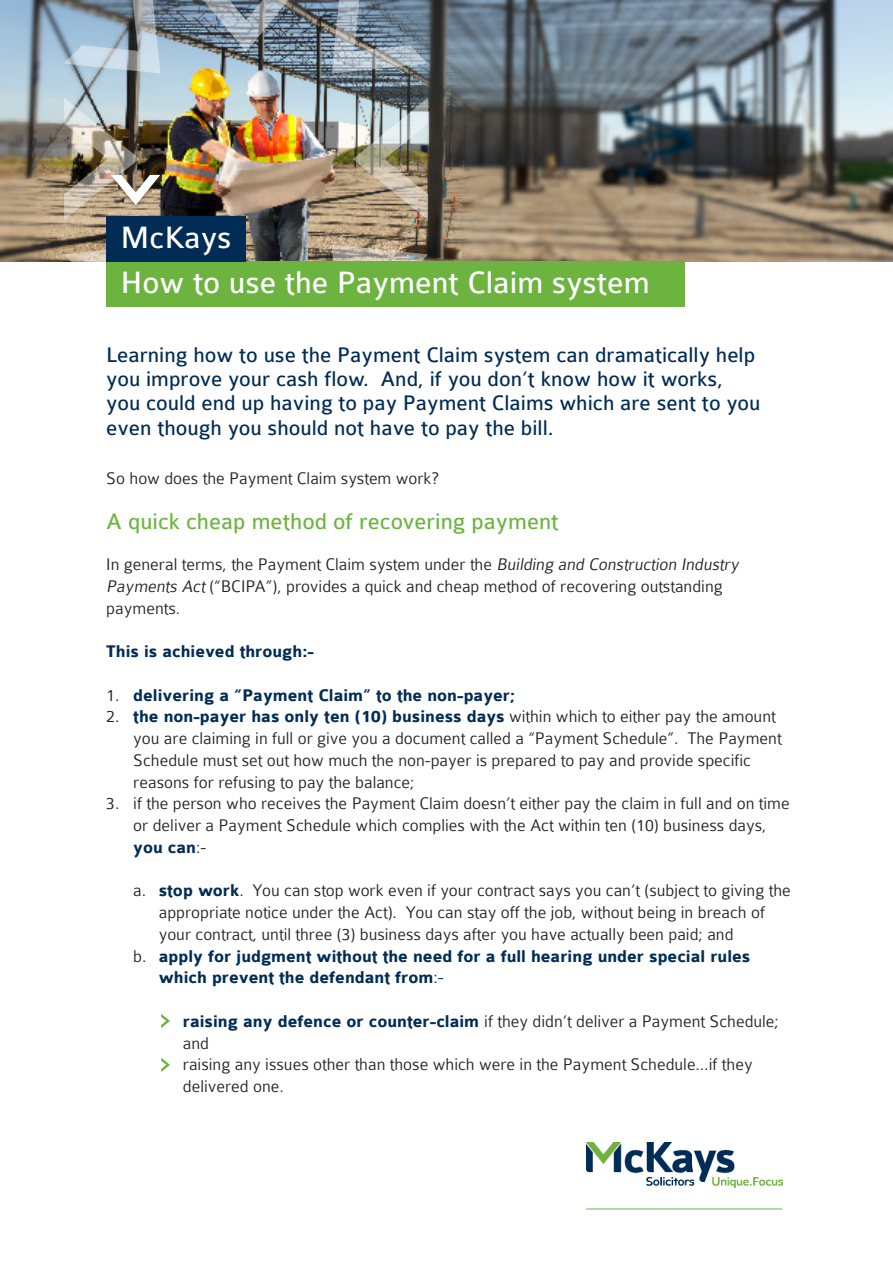
<style>
.page{position:relative;width:893px;height:1263px;background:#fff}
.page>*{position:absolute;margin:0;border:0;box-sizing:border-box;transform-origin:0 0}
.t1{font:33px "Colaborate";color:#fff}
.Heading{font:24px "Colaborate";color:#6cb43f}
.Heading-2{font:22.5px/24.5px "Colaborate";color:#002c55}
.Heading-3{font:300 18px/21.8px "Colaborate";color:#231f20}
.Heading-4{font:700 18px/21.8px "Colaborate";color:#002c55}
.s1{font-style:italic}
.s2{font-weight:300;color:#231f20}
.s3{font-weight:700;color:#002c55}
.s4{font-weight:300}
</style>
<div class="page">
<img style="left:0;top:0;width:893px;height:262px">
<img style="left:332px;top:0;width:96px;height:74px">
<svg style="left:64px;top:244px;width:42px;height:18px"></svg>
<svg style="left:64px;top:0;width:96px;height:73px;background:#98a9b7"></svg>
<svg style="left:332px;top:244px;width:96px;height:18px;background:#a59d86"></svg>
<img style="left:353px;top:98px;width:75px;height:122px">
<img style="left:185px;top:0;width:122px;height:52px">
<div style="left:107px;top:171px;width:57px;height:39px;background:#231f20;opacity:.4"></div>
<img style="left:64px;top:98px;width:96px;height:122px">
<div style="left:106px;top:262px;width:579px;height:45px;background:#6cb43f"></div>
<div style="left:106px;top:217px;width:140px;height:45px;background:#002c55"></div>
<img style="left:586px;top:1142px;width:196px;height:46px">
<hr style="left:586px;top:1208px;width:196px;height:1px;background:#6cb43f">
<svg style="left:161px;top:1014px;width:9px;height:14px"></svg>
<svg style="left:161px;top:1058px;width:9px;height:14px"></svg>
<p class="t1" style="left:120px;top:221px;width:112px">McKays</p>
<p class="t1" style="left:120px;top:265px;width:531px">How to use the Payment Claim system</p>
<p class="Heading-2" style="left:106px;top:343px;width:656px">Learning how to use the Payment Claim system can dramatically help you improve your cash flow. And, if you don’t know how it works, you could end up having to pay Payment Claims which are sent to you even though you should not have to pay the bill.</p>
<p class="Heading-3" style="left:106px;top:467px;width:334px">So how does the Payment Claim system work?</p>
<p class="Heading" style="left:106px;top:509px;width:454px">A quick cheap method of recovering payment</p>
<p class="Heading-3" style="left:106px;top:554px;width:637px">In general terms, the Payment Claim system under the <span class="s1">Building and Construction Industry<br>Payments Act</span> (“BCIPA”), provides a quick and cheap method of recovering outstanding payments.</p>
<p class="Heading-4" style="left:106px;top:641px;width:209px">This is achieved through:-</p>
<p class="Heading-4" style="left:106px;top:685px;width:410px"><span class="s2">1.</span> delivering a “Payment Claim” to the non-payer;</p>
<p class="Heading-3" style="left:133px;top:706px;width:650px;text-indent:-27px">2. <span class="s3">the non-payer has only ten (10) business days</span> within which to either pay the amount you are claiming in full or give you a document called a “Payment Schedule”. The Payment Schedule must set out how much the non-payer is prepared to pay and provide specific reasons for refusing to pay the balance;</p>
<p class="Heading-3" style="left:133px;top:793px;width:658px;text-indent:-27px">3. if the person who receives the Payment Claim doesn’t either pay the claim in full and on time or deliver a Payment Schedule which complies with the Act within ten (10) business days, <span class="s3">you can</span>:-</p>
<p class="Heading-3" style="left:159px;top:880px;width:633px;text-indent:-26px">a. <span class="s3">stop work</span>. You can stop work even if your contract says you can’t (subject to giving the appropriate notice under the Act). You can stay off the job, without being in breach of your contract, until three (3) business days after you have actually been paid; and</p>
<p class="Heading-4" style="left:159px;top:946px;width:593px;text-indent:-26px"><span class="s2">b.</span> apply for judgment without the need for a full hearing under special rules which prevent the defendant from<span class="s4">:-</span></p>
<p class="Heading-3" style="left:183px;top:1010px;width:598px"><span class="s3">raising any defence or counter-claim</span> if they didn’t deliver a Payment Schedule; and</p>
<p class="Heading-3" style="left:183px;top:1054px;width:571px">raising any issues other than those which were in the Payment Schedule…if they delivered one.</p>
</div>
